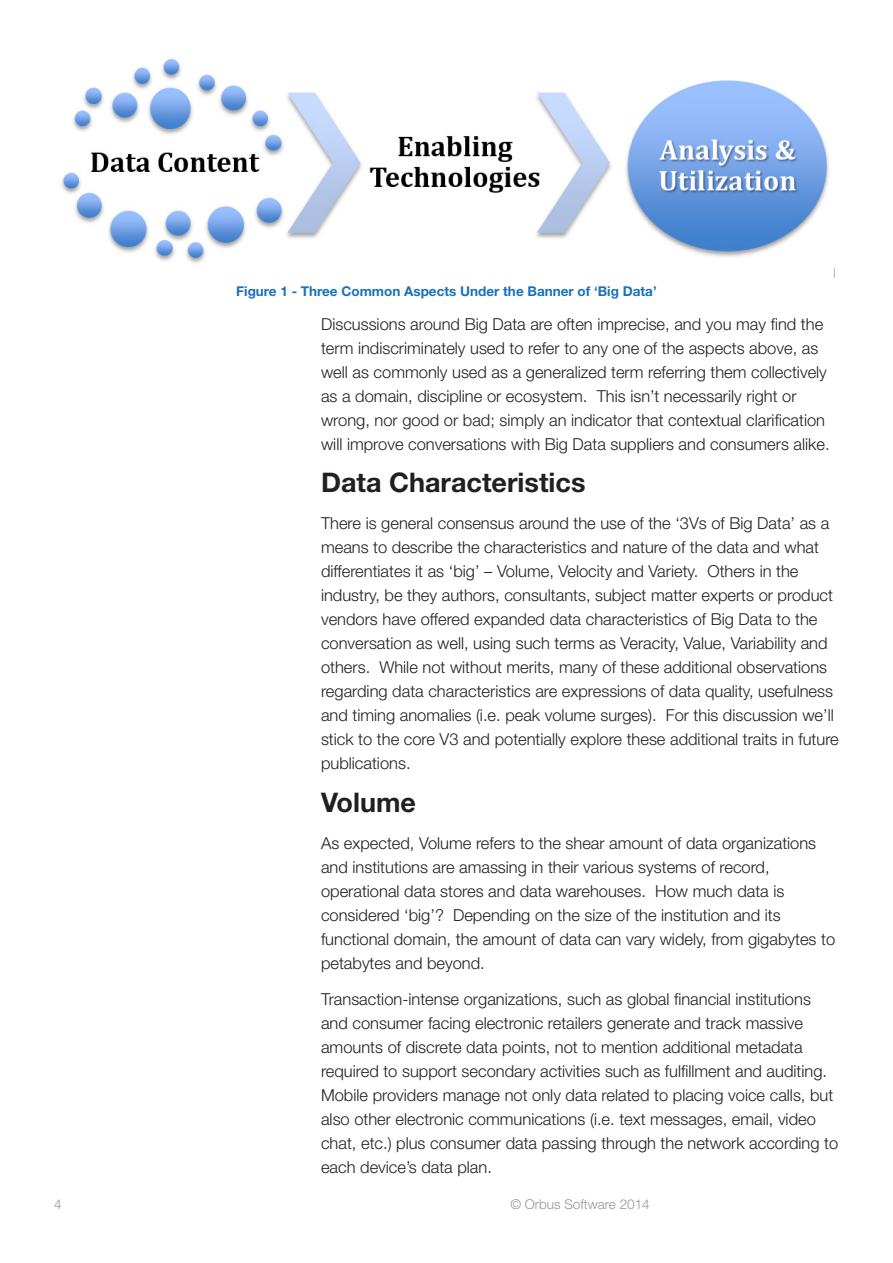
<style>
.page{position:relative;width:893px;height:1263px;background:#fff}
.page>*{position:absolute;margin:0;border:0;box-sizing:border-box;transform-origin:0 0}
.t1{font:700 27px "Helvetica Neue LT Std";color:#231f20}
.t2{font:300 16.5px/24px "Helvetica Neue LT Std";color:#231f20}
.t3{font:700 13.5px "Helvetica Neue LT Std";color:#1971ba}
.t4{font:300 13.5px "Helvetica Neue LT Std";color:#939598}
</style>
<div class="page">
<img style="left:61px;top:58px;width:774px;height:219px">
<p class="t3" style="left:236px;top:283px;width:422px">Figure 1 - Three Common Aspects Under the Banner of ‘Big Data’</p>
<p class="t2" style="left:321px;top:311px;width:510px">Discussions around Big Data are often imprecise, and you may find the term indiscriminately used to refer to any one of the aspects above, as well as commonly used as a generalized term referring them collectively as a domain, discipline or ecosystem. This isn’t necessarily right or wrong, nor good or bad; simply an indicator that contextual clarification will improve conversations with Big Data suppliers and consumers alike.</p>
<p class="t1" style="left:321px;top:466px;width:266px">Data Characteristics</p>
<p class="t2" style="left:321px;top:511px;width:519px">There is general consensus around the use of the ‘3Vs of Big Data’ as a means to describe the characteristics and nature of the data and what differentiates it as ‘big’ – Volume, Velocity and Variety. Others in the industry, be they authors, consultants, subject matter experts or product vendors have offered expanded data characteristics of Big Data to the conversation as well, using such terms as Veracity, Value, Variability and others. While not without merits, many of these additional observations regarding data characteristics are expressions of data quality, usefulness and timing anomalies (i.e. peak volume surges). For this discussion we’ll stick to the core V3 and potentially explore these additional traits in future publications.</p>
<p class="t1" style="left:321px;top:785px;width:96px">Volume</p>
<p class="t2" style="left:321px;top:830px;width:516px">As expected, Volume refers to the shear amount of data organizations and institutions are amassing in their various systems of record, operational data stores and data warehouses. How much data is considered ‘big’? Depending on the size of the institution and its functional domain, the amount of data can vary widely, from gigabytes to petabytes and beyond.</p>
<p class="t2" style="left:321px;top:987px;width:519px">Transaction-intense organizations, such as global financial institutions and consumer facing electronic retailers generate and track massive amounts of discrete data points, not to mention additional metadata required to support secondary activities such as fulfillment and auditing.<br>Mobile providers manage not only data related to placing voice calls, but also other electronic communications (i.e. text messages, email, video chat, etc.) plus consumer data passing through the network according to each device’s data plan.</p>
<p class="t4" style="left:54px;top:1196px;width:9px">4</p>
<p class="t4" style="left:510px;top:1196px;width:141px">© Orbus Software 2014</p>
</div>
